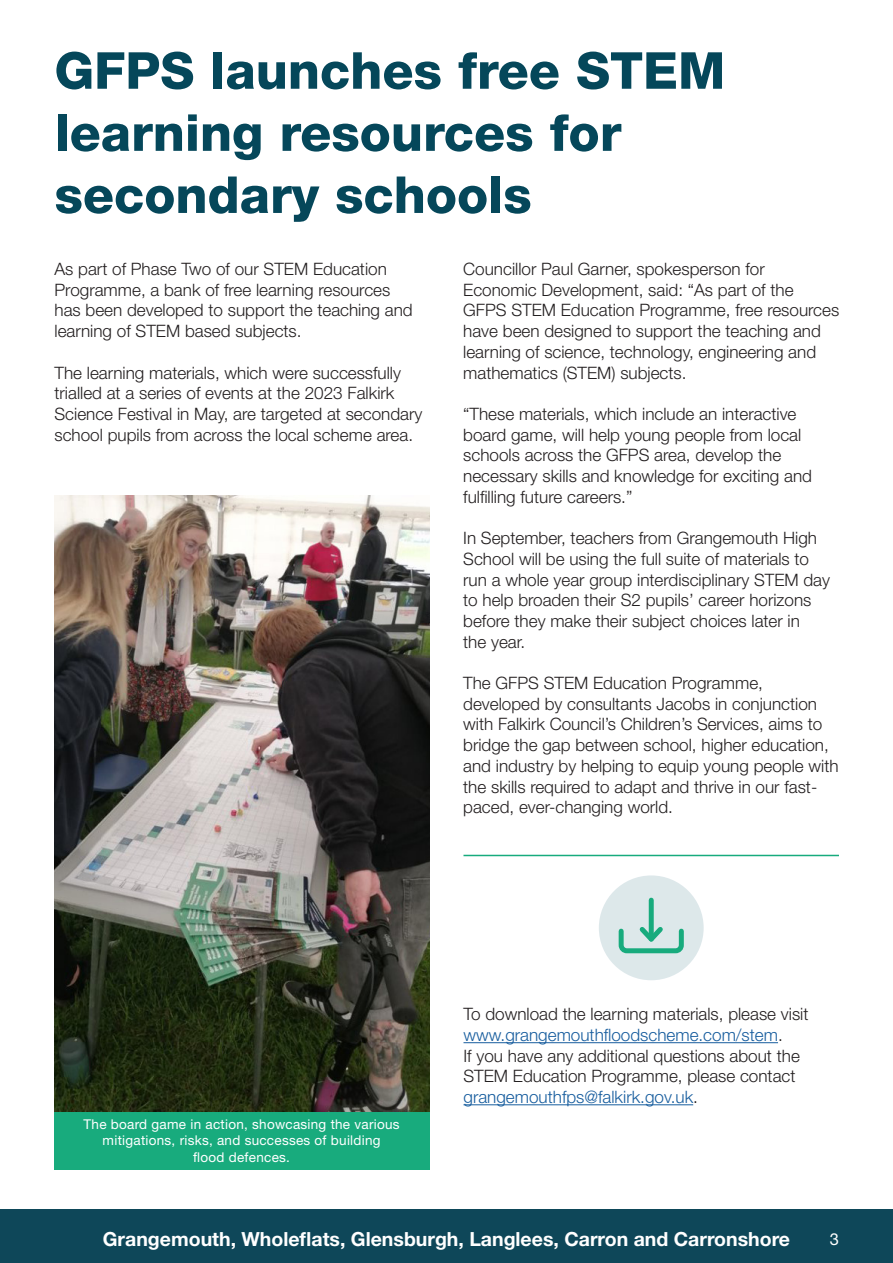
<style>
.page{position:relative;width:893px;height:1263px;background:#fff}
.page>*{position:absolute;margin:0;border:0;box-sizing:border-box;transform-origin:0 0}
.p_H1{font:800 51px/62.1px "Helvetica Neue LT Std";color:#05475a}
.t1{font:700 19.5px "Helvetica Neue LT Std";color:#fff}
.body_text{font:300 17.1px/20.7px "Helvetica Neue LT Std";color:#231f20}
.t2{font:16.5px "Helvetica Neue LT Std";color:#fff}
.body_text-2{font:13.5px/16.2px "Helvetica Neue LT Std";letter-spacing:.02em;color:#fff;text-align:center}
.s1{color:#175d9e}
</style>
<div class="page">
<div style="left:0;top:1209px;width:893px;height:54px;background:#0e4759"></div>
<div style="left:599px;top:875px;width:105px;height:105px;background:#dde8ea;border-radius:50%"></div>
<div style="left:54px;top:1112px;width:375px;height:57px;background:#18ab7d"></div>
<img style="left:54px;top:495px;width:375px;height:617px">
<hr style="left:463px;top:855px;width:376px;height:1px;background:#17ab7d">
<hr style="left:463px;top:1042px;width:315px;height:1px;background:#175d9e">
<hr style="left:463px;top:1104px;width:230px;height:1px;background:#175d9e">
<div style="left:649px;top:900px;width:5px;height:39px;background:#18ab7d"></div>
<svg style="left:618px;top:922px;width:66px;height:32px"></svg>
<p class="p_H1" style="left:55px;top:39px;width:672px">GFPS launches free STEM learning resources for secondary schools</p>
<p class="body_text" style="left:55px;top:258px;width:360px">As part of Phase Two of our STEM Education Programme, a bank of free learning resources has been developed to support the teaching and learning of STEM based subjects.</p>
<p class="body_text" style="left:55px;top:362px;width:369px">The learning materials, which were successfully trialled at a series of events at the 2023 Falkirk Science Festival in May, are targeted at secondary school pupils from across the local scheme area.</p>
<p class="body_text" style="left:463px;top:258px;width:377px">Councillor Paul Garner, spokesperson for Economic Development, said: “As part of the GFPS STEM Education Programme, free resources have been designed to support the teaching and learning of science, technology, engineering and mathematics (STEM) subjects.</p>
<p class="body_text" style="left:463px;top:403px;width:350px">“These materials, which include an interactive board game, will help young people from local schools across the GFPS area, develop the necessary skills and knowledge for exciting and fulfilling future careers.”</p>
<p class="body_text" style="left:463px;top:527px;width:368px">In September, teachers from Grangemouth High School will be using the full suite of materials to run a whole year group interdisciplinary STEM day to help broaden their S2 pupils’ career horizons before they make their subject choices later in<br>the year.</p>
<p class="body_text" style="left:463px;top:672px;width:377px">The GFPS STEM Education Programme, developed by consultants Jacobs in conjunction with Falkirk Council’s Children’s Services, aims to bridge the gap between school, higher education, and industry by helping to equip young people with the skills required to adapt and thrive in our fast&shy;paced, ever-changing world.</p>
<p class="body_text-2" style="left:84px;top:1116px;width:317px">The board game in action, showcasing the various mitigations, risks, and successes of building<br>flood defences.</p>
<p class="body_text" style="left:463px;top:1003px;width:346px">To download the learning materials, please visit <span class="s1">www.grangemouthfloodscheme.com/stem</span>.<br>If you have any additional questions about the STEM Education Programme, please contact <span class="s1">grangemouthfps@falkirk.gov.uk</span>.</p>
<p class="t1" style="left:103px;top:1226px;width:689px">Grangemouth, Wholeflats, Glensburgh, Langlees, Carron and Carronshore</p>
<p class="t2" style="left:830px;top:1229px;width:11px">3</p>
</div>
